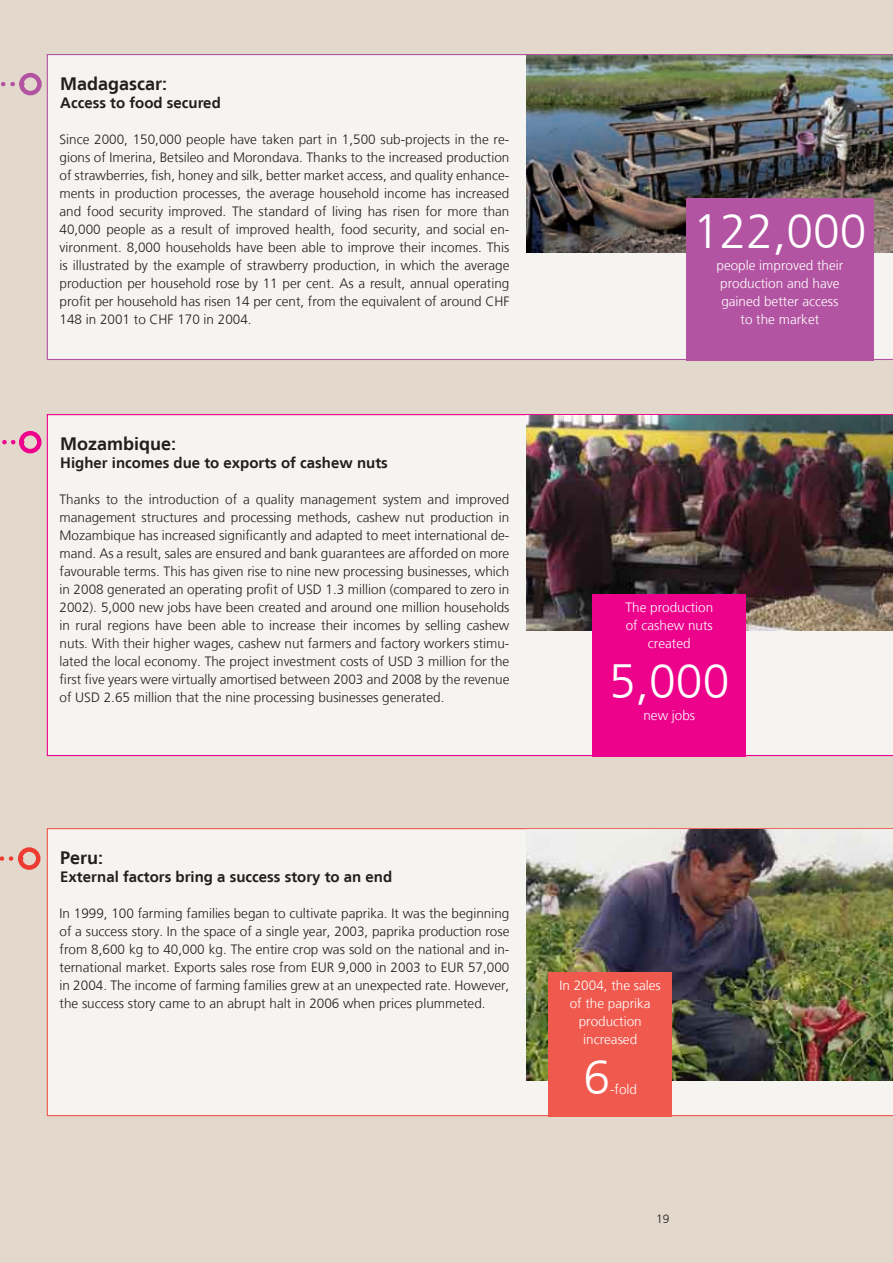
<style>
.page{position:relative;width:893px;height:1263px;background:#e3d8cc}
.page>*{position:absolute;margin:0;border:0;box-sizing:border-box;transform-origin:0 0}
._4_Lauftext_9pt{font:300 48px "Frutiger LT";color:#fff}
._3_Zwischentitel_12p{font:700 18px "Frutiger LT";color:#231f20}
._3_Zwischentitel_10p{font:700 15px "Frutiger LT";color:#231f20}
._4_Lauftext_9pt-2{font:300 13.5px/18px "Frutiger LT";color:#231f20;text-align:justify}
._4_Lauftext_9pt-3{font:300 13.5px/18px "Frutiger LT";color:#fff;text-align:center}
._5_Legende{font:300 12px "Frutiger LT";color:#231f20}
</style>
<div class="page">
<svg style="left:1px;top:82px;width:14px;height:4px"></svg>
<div style="left:19px;top:73px;width:23px;height:22px;border:4px solid #b254a1;border-radius:50%"></div>
<div style="left:47px;top:54px;width:846px;height:306px;background:#f6f4f0"></div>
<div style="left:47px;top:414px;width:846px;height:342px;background:#f6f4f0"></div>
<div style="left:47px;top:828px;width:846px;height:288px;background:#f6f4f0"></div>
<img style="left:526px;top:829px;width:367px;height:251px">
<svg style="left:2px;top:440px;width:14px;height:4px"></svg>
<div style="left:19px;top:431px;width:23px;height:22px;border:4px solid #ed028c;border-radius:50%"></div>
<img style="left:526px;top:55px;width:367px;height:197px">
<img style="left:526px;top:415px;width:367px;height:215px">
<div style="left:686px;top:198px;width:187px;height:162px;background:#b254a1"></div>
<div style="left:593px;top:594px;width:153px;height:162px;background:#ed028c"></div>
<div style="left:549px;top:972px;width:123px;height:144px;background:#f0594d"></div>
<svg style="left:0;top:856px;width:14px;height:5px"></svg>
<div style="left:18px;top:847px;width:22px;height:23px;border:4px solid #ee3b32;border-radius:50%"></div>
<p class="_3_Zwischentitel_12p" style="left:60px;top:73px;width:109px">Madagascar:</p>
<p class="_3_Zwischentitel_10p" style="left:60px;top:94px;width:162px">Access to food secured</p>
<p class="_4_Lauftext_9pt-2" style="left:60px;top:131px;width:451px">Since 2000, 150,000 people have taken part in 1,500 sub-projects in the re&shy;gions of Imerina, Betsileo and Morondava. Thanks to the increased production of strawberries, fish, honey and silk, better market access, and quality enhance&shy;ments in production processes, the average household income has increased and food security improved. The standard of living has risen for more than 40,000 people as a result of improved health, food security, and social en&shy;vironment. 8,000 households have been able to improve their incomes. This is illustrated by the example of strawberry production, in which the average production per household rose by 11 per cent. As a result, annual operating profit per household has risen 14 per cent, from the equivalent of around CHF 148 in 2001 to CHF 170 in 2004.</p>
<p class="_3_Zwischentitel_12p" style="left:60px;top:433px;width:118px">Mozambique:</p>
<p class="_3_Zwischentitel_10p" style="left:60px;top:454px;width:329px">Higher incomes due to exports of cashew nuts</p>
<p class="_4_Lauftext_9pt-2" style="left:60px;top:491px;width:451px">Thanks to the introduction of a quality management system and improved management structures and processing methods, cashew nut production in Mozambique has increased significantly and adapted to meet international de&shy;mand. As a result, sales are ensured and bank guarantees are afforded on more favourable terms. This has given rise to nine new processing businesses, which in 2008 generated an operating profit of USD 1.3 million (compared to zero in 2002). 5,000 new jobs have been created and around one million households in rural regions have been able to increase their incomes by selling cashew nuts. With their higher wages, cashew nut farmers and factory workers stimu&shy;lated the local economy. The project investment costs of USD 3 million for the first five years were virtually amortised between 2003 and 2008 by the revenue of USD 2.65 million that the nine processing businesses generated.</p>
<p class="_4_Lauftext_9pt" style="left:693px;top:204px;width:175px">122,000</p>
<p class="_4_Lauftext_9pt-3" style="left:716px;top:257px;width:128px">people improved their production and have gained better access to the market</p>
<p class="_4_Lauftext_9pt-3" style="left:625px;top:599px;width:89px">The production of cashew nuts created</p>
<p class="_4_Lauftext_9pt" style="left:609px;top:654px;width:122px">5,000</p>
<p class="_4_Lauftext_9pt-3" style="left:643px;top:707px;width:53px">new jobs</p>
<p class="_3_Zwischentitel_12p" style="left:60px;top:847px;width:45px">Peru:</p>
<p class="_3_Zwischentitel_10p" style="left:60px;top:868px;width:333px">External factors bring a success story to an end</p>
<p class="_4_Lauftext_9pt-2" style="left:60px;top:905px;width:451px">In 1999, 100 farming families began to cultivate paprika. It was the beginning of a success story. In the space of a single year, 2003, paprika production rose from 8,600 kg to 40,000 kg. The entire crop was sold on the national and in&shy;ternational market. Exports sales rose from EUR 9,000 in 2003 to EUR 57,000 in 2004. The income of farming families grew at an unexpected rate. However, the success story came to an abrupt halt in 2006 when prices plummeted.</p>
<p class="_4_Lauftext_9pt-3" style="left:560px;top:977px;width:103px">In 2004, the sales of the paprika production increased</p>
<p class="_4_Lauftext_9pt" style="left:583px;top:1050px;width:28px">6</p>
<p class="_4_Lauftext_9pt-3" style="left:610px;top:1080px;width:28px">-fold</p>
<p class="_5_Legende" style="left:656px;top:1212px;width:15px">19</p>
</div>
